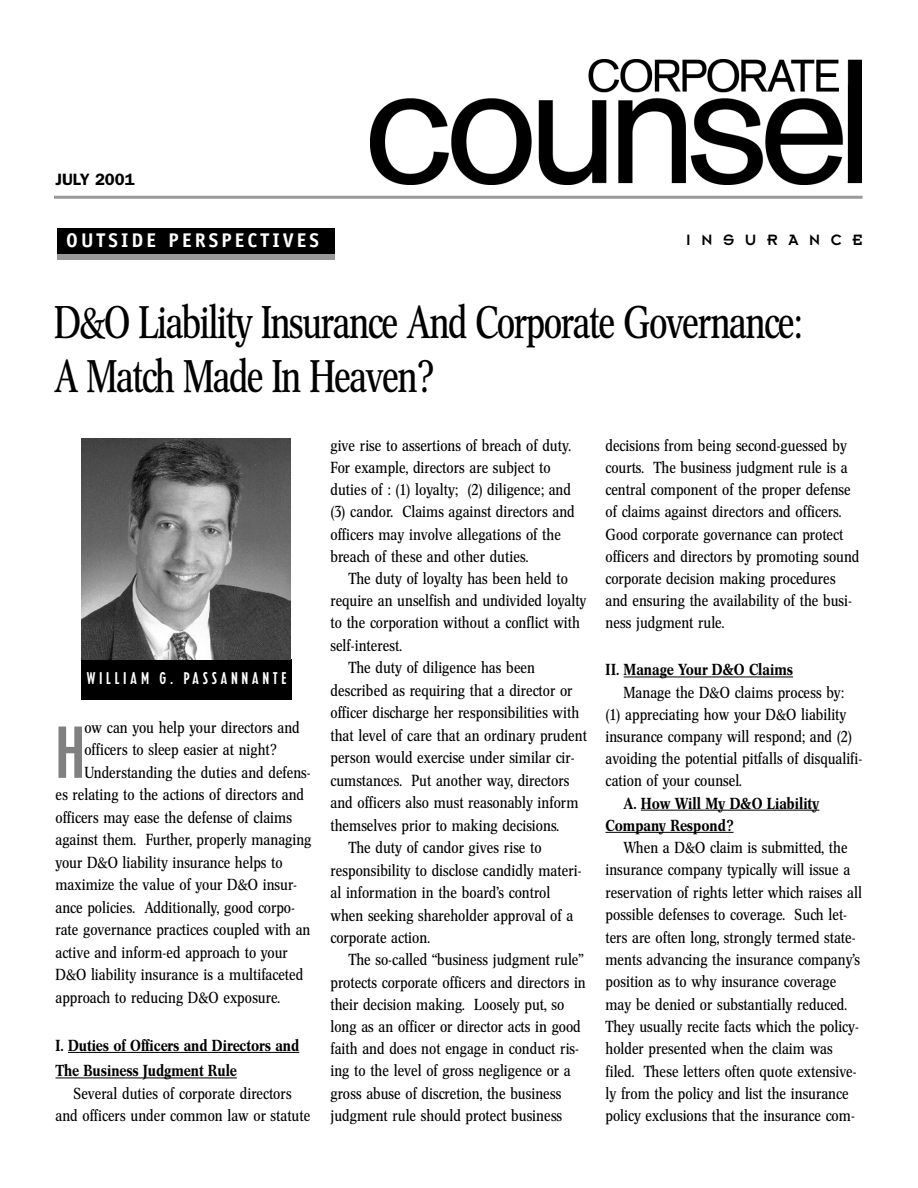
<style>
.page{position:relative;width:918px;height:1188px;background:#fff}
.page>*{position:absolute;margin:0;border:0;box-sizing:border-box;transform-origin:0 0}
.t1{font:500 condensed 71.4px "AT Erbar";color:#808080}
.t2{font:45px/54px "Concorde Nova";letter-spacing:-.035em;color:#000;scale:.9 1}
.t3{font:700 19.8px "Officina Sans";letter-spacing:.155em;color:#fff}
.t4{font:500 condensed 16.5px "AT Erbar";letter-spacing:.22em;color:#fff}
.t5{font:16.5px "Insignia A";letter-spacing:.645em;color:#000}
.t6{font:600 16.5px "Franklin Gothic";color:#000}
.t7{font:15.75px/22.2px "Concorde Nova";color:#000}
.t8{font:500 15.75px/25.5px "Concorde Nova";color:#000}
</style>
<div class="page">
<hr style="left:68px;top:1052px;width:231px;height:1px;background:#000">
<hr style="left:64px;top:1078px;width:153px;height:1px;background:#000">
<svg style="left:217px;top:1078px;width:20px;height:1px"></svg>
<hr style="left:624px;top:677px;width:62px;height:1px;background:#000">
<hr style="left:686px;top:677px;width:107px;height:1px;background:#000">
<svg style="left:641px;top:810px;width:47px;height:1px"></svg>
<hr style="left:688px;top:810px;width:131px;height:1px;background:#000">
<hr style="left:606px;top:832px;width:53px;height:1px;background:#000">
<svg style="left:659px;top:832px;width:21px;height:1px"></svg>
<hr style="left:680px;top:832px;width:54px;height:1px;background:#000">
<img style="left:371px;top:60px;width:490px;height:124px">
<hr style="left:54px;top:196px;width:808px;height:3px;background:#999">
<div style="left:57px;top:229px;width:277px;height:28px;background:#000"></div>
<div style="left:57px;top:254px;width:277px;height:6px;background:#999"></div>
<div style="left:81px;top:658px;width:211px;height:42px;background:#000"></div>
<img style="left:81px;top:439px;width:210px;height:220px">
<p class="t6" style="left:56px;top:174px;width:81px">JULY 2001</p>
<p class="t3" style="left:66px;top:233px;width:254px">OUTSIDE PERSPECTIVES</p>
<p class="t5" style="left:686px;top:235px;width:178px">INSURANCE</p>
<h2 class="t2" style="left:54px;top:299px;width:832px">D&amp;O Liability Insurance And Corporate Governance:<br>A Match Made In Heaven?</h2>
<p class="t4" style="left:86px;top:672px;width:201px">WILLIAM G. PASSANNANTE</p>
<h1 class="t1" style="left:56px;top:727px;width:31px">H</h1>
<p class="t7" style="left:84px;top:717px;width:217px">ow can you help your directors and</p>
<p class="t7" style="left:84px;top:740px;width:194px">officers to sleep easier at night?</p>
<p class="t7" style="left:84px;top:762px;width:228px">Understanding the duties and defens-</p>
<p class="t7" style="left:56px;top:785px;width:250px">es relating to the actions of directors and</p>
<p class="t7" style="left:56px;top:807px;width:238px">officers may ease the defense of claims</p>
<p class="t7" style="left:56px;top:830px;width:258px">against them. Further, properly managing</p>
<p class="t7" style="left:56px;top:852px;width:229px">your D&amp;O liability insurance helps to</p>
<p class="t7" style="left:56px;top:875px;width:243px">maximize the value of your D&amp;O insur-</p>
<p class="t7" style="left:56px;top:897px;width:241px">ance policies. Additionally, good corpo-</p>
<p class="t7" style="left:56px;top:920px;width:257px">rate governance practices coupled with an</p>
<p class="t7" style="left:56px;top:942px;width:234px">active and inform-ed approach to your</p>
<p class="t7" style="left:56px;top:965px;width:249px">D&amp;O liability insurance is a multifaceted</p>
<p class="t7" style="left:56px;top:987px;width:226px">approach to reducing D&amp;O exposure.</p>
<p class="t8" style="left:56px;top:1034px;width:245px">I. Duties of Officers and Directors and<br>The Business Judgment Rule</p>
<p class="t7" style="left:55px;top:1083px;width:256px;text-align:center">Several duties of corporate directors<br>and officers under common law or statute</p>
<p class="t7" style="left:330px;top:435px;width:246px">give rise to assertions of breach of duty.<br>For example, directors are subject to duties of : (1) loyalty; (2) diligence; and (3) candor. Claims against directors and officers may involve allegations of the breach of these and other duties.</p>
<p class="t7" style="left:348px;top:569px;width:221px">The duty of loyalty has been held to</p>
<p class="t7" style="left:330px;top:591px;width:258px">require an unselfish and undivided loyalty</p>
<p class="t7" style="left:330px;top:613px;width:251px">to the corporation without a conflict with</p>
<p class="t7" style="left:330px;top:635px;width:73px">self-interest.</p>
<p class="t7" style="left:348px;top:658px;width:188px">The duty of diligence has been</p>
<p class="t7" style="left:330px;top:680px;width:243px">described as requiring that a director or</p>
<p class="t7" style="left:330px;top:703px;width:250px">officer discharge her responsibilities with</p>
<p class="t7" style="left:330px;top:725px;width:258px">that level of care that an ordinary prudent</p>
<p class="t7" style="left:330px;top:748px;width:246px">person would exercise under similar cir-</p>
<p class="t7" style="left:330px;top:770px;width:240px">cumstances. Put another way, directors</p>
<p class="t7" style="left:330px;top:793px;width:250px">and officers also must reasonably inform</p>
<p class="t7" style="left:330px;top:815px;width:230px">themselves prior to making decisions.</p>
<p class="t7" style="left:348px;top:838px;width:195px">The duty of candor gives rise to</p>
<p class="t7" style="left:330px;top:860px;width:253px">responsibility to disclose candidly materi-</p>
<p class="t7" style="left:330px;top:883px;width:221px">al information in the board’s control</p>
<p class="t7" style="left:330px;top:905px;width:244px">when seeking shareholder approval of a</p>
<p class="t7" style="left:330px;top:928px;width:101px">corporate action.</p>
<p class="t7" style="left:348px;top:950px;width:237px">The so-called “business judgment rule”</p>
<p class="t7" style="left:330px;top:972px;width:257px">protects corporate officers and directors in</p>
<p class="t7" style="left:330px;top:994px;width:235px">their decision making. Loosely put, so</p>
<p class="t7" style="left:330px;top:1017px;width:252px">long as an officer or director acts in good</p>
<p class="t7" style="left:330px;top:1039px;width:250px">faith and does not engage in conduct ris-</p>
<p class="t7" style="left:330px;top:1061px;width:242px">ing to the level of gross negligence or a</p>
<p class="t7" style="left:330px;top:1083px;width:232px">gross abuse of discretion, the business</p>
<p class="t7" style="left:330px;top:1105px;width:233px">judgment rule should protect business</p>
<p class="t7" style="left:605px;top:435px;width:256px">decisions from being second-guessed by courts. The business judgment rule is a central component of the proper defense of claims against directors and officers.<br>Good corporate governance can protect officers and directors by promoting sound corporate decision making procedures and ensuring the availability of the busi&shy;ness judgment rule.</p>
<p class="t8" style="left:605px;top:658px;width:189px">II. Manage Your D&amp;O Claims</p>
<p class="t7" style="left:605px;top:682px;width:258px;text-indent:18px">Manage the D&amp;O claims process by: (1) appreciating how your D&amp;O liability insurance company will respond; and (2) avoiding the potential pitfalls of disqualifi&shy;cation of your counsel.</p>
<p class="t8" style="left:606px;top:793px;width:215px;line-height:22.2px;text-indent:18px">A. How Will My D&amp;O Liability<br>Company Respond?</p>
<p class="t7" style="left:605px;top:838px;width:258px;text-indent:18px">When a D&amp;O claim is submitted, the insurance company typically will issue a reservation of rights letter which raises all possible defenses to coverage. Such let&shy;ters are often long, strongly termed state&shy;ments advancing the insurance company’s position as to why insurance coverage may be denied or substantially reduced.<br>They usually recite facts which the policy&shy;holder presented when the claim was filed. These letters often quote extensive&shy;ly from the policy and list the insurance policy exclusions that the insurance com-</p>
</div>
